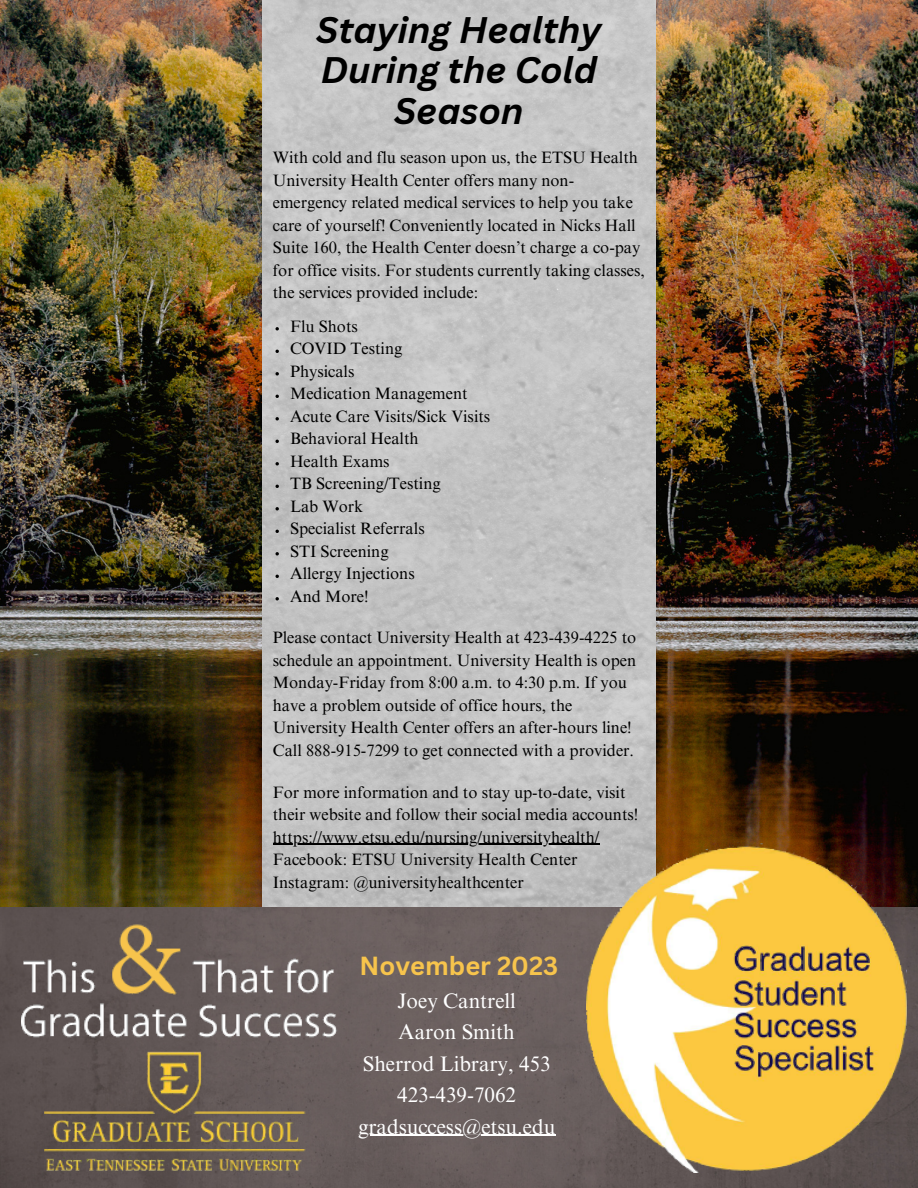
<style>
.page{position:relative;width:918px;height:1188px;background:#fff}
.page>*{position:absolute;margin:0;border:0;box-sizing:border-box;transform-origin:0 0}
.t1{font:italic 700 36px/40.5px "Canva Sans";color:#000;text-align:center}
.t2{font:700 25.5px "Canva Sans";color:#f7c44c}
.t3{font:21px "Times NRMT Pro";color:#fff}
.t4{font:16.5px/22.5px "Times NRMT Pro";color:#000}
</style>
<div class="page">
<img style="left:0;top:0;width:918px;height:907px">
<img style="left:262px;top:0;width:394px;height:907px">
<img style="left:0;top:907px;width:918px;height:281px">
<img style="left:22px;top:918px;width:331px;height:253px">
<img style="left:587px;top:843px;width:319px;height:329px">
<hr style="left:358px;top:1135px;width:197px;height:1px;background:#fff">
<hr style="left:273px;top:844px;width:326px;height:1px;background:#000">
<p class="t1" style="left:316px;top:9px;width:287px">Staying Healthy<br>During the Cold<br>Season</p>
<p class="t4" style="left:273px;top:148px;width:374px">With cold and flu season upon us, the ETSU Health University Health Center offers many non&shy;emergency related medical services to help you take care of yourself! Conveniently located in Nicks Hall Suite 160, the Health Center doesn’t charge a co-pay for office visits. For students currently taking classes, the services provided include:</p>
<p class="t4" style="left:290px;top:317px;width:69px">Flu Shots</p>
<p class="t4" style="left:290px;top:339px;width:114px">COVID Testing</p>
<p class="t4" style="left:290px;top:362px;width:66px">Physicals</p>
<p class="t4" style="left:290px;top:384px;width:179px">Medication Management</p>
<p class="t4" style="left:290px;top:407px;width:202px">Acute Care Visits/Sick Visits</p>
<p class="t4" style="left:290px;top:429px;width:130px">Behavioral Health</p>
<p class="t4" style="left:290px;top:452px;width:101px">Health Exams</p>
<p class="t4" style="left:290px;top:474px;width:152px">TB Screening/Testing</p>
<p class="t4" style="left:290px;top:497px;width:75px">Lab Work</p>
<p class="t4" style="left:290px;top:519px;width:136px">Specialist Referrals</p>
<p class="t4" style="left:290px;top:542px;width:100px">STI Screening</p>
<p class="t4" style="left:290px;top:564px;width:126px">Allergy Injections</p>
<p class="t4" style="left:290px;top:587px;width:80px">And More!</p>
<p class="t4" style="left:273px;top:628px;width:365px">Please contact University Health at 423-439-4225 to schedule an appointment. University Health is open Monday-Friday from 8:00 a.m. to 4:30 p.m. If you have a problem outside of office hours, the University Health Center offers an after-hours line!<br>Call 888-915-7299 to get connected with a provider.</p>
<p class="t4" style="left:273px;top:783px;width:367px">For more information and to stay up-to-date, visit their website and follow their social media accounts!</p>
<p class="t4" style="left:273px;top:828px;width:328px">https://www.etsu.edu/nursing/universityhealth/</p>
<p class="t4" style="left:273px;top:850px;width:306px">Facebook: ETSU University Health Center</p>
<p class="t4" style="left:273px;top:873px;width:252px">Instagram: @universityhealthcenter</p>
<p class="t2" style="left:360px;top:948px;width:200px">November 2023</p>
<p class="t3" style="left:397px;top:993px;width:120px">Joey Cantrell</p>
<p class="t3" style="left:399px;top:1024px;width:118px">Aaron Smith</p>
<p class="t3" style="left:363px;top:1056px;width:189px">Sherrod Library, 453</p>
<p class="t3" style="left:397px;top:1087px;width:120px">423-439-7062</p>
<p class="t3" style="left:358px;top:1119px;width:199px">gradsuccess@etsu.edu</p>
</div>
